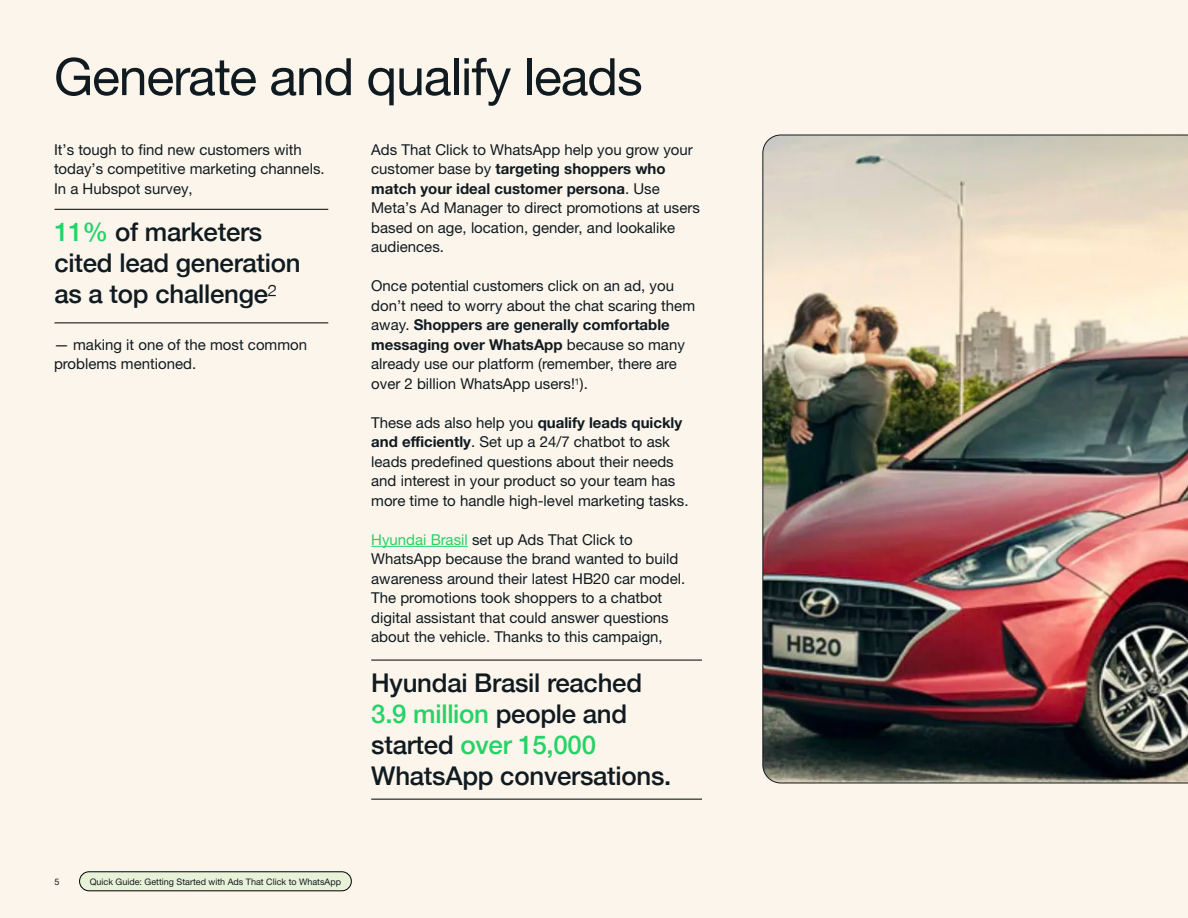
<style>
.page{position:relative;width:1188px;height:918px;background:#fcf5eb}
.page>*{position:absolute;margin:0;border:0;box-sizing:border-box;transform-origin:0 0}
.t1{font:51.6px "Helvetica Neue World 55 Roman";letter-spacing:-.02em;color:#101b21}
.t2{font:500 25.8px/30.9px "Helvetica Neue";letter-spacing:-.01em;color:#101b21}
.t3{font:15px/19.5px "Helvetica Neue World 55 Roman";color:#101b21}
.t4{font:700 15px/19.5px "Helvetica Neue World 75";color:#101b21}
.t5{font:9px "Helvetica Neue World 55 Roman";color:#101b21}
.s1{font-family:"Helvetica Neue World 55 Roman";font-weight:400}
.s2{font-family:"Helvetica Neue";font-weight:300}
.s3{font-family:"Helvetica Neue World 75";font-weight:700}
.s4{color:#25d366}
.s5{font-weight:300}
</style>
<div class="page">
<div style="left:80px;top:872px;width:271px;height:19px;background:#e8f2d8;border-radius:10px"></div>
<div style="left:79px;top:872px;width:273px;height:19px;border:1px solid #000;border-radius:10px"></div>
<hr style="left:371px;top:546px;width:97px;height:1px;background:#25d366">
<hr style="left:54px;top:209px;width:274px;height:1px;background:#000">
<hr style="left:54px;top:323px;width:274px;height:1px;background:#000">
<hr style="left:371px;top:660px;width:331px;height:1px;background:#000">
<hr style="left:371px;top:799px;width:331px;height:1px;background:#000">
<img style="left:762px;top:134px;width:426px;height:650px">
<h1 class="t1" style="left:54px;top:47px;width:590px">Generate and qualify leads</h1>
<p class="t3" style="left:54px;top:140px;width:272px">It’s tough to find new customers with today’s competitive marketing channels.<br>In a Hubspot survey,</p>
<p class="t3" style="left:371px;top:140px;width:323px">Ads That Click to WhatsApp help you grow your</p>
<p class="t4" style="left:371px;top:159px;width:296px"><span class="s1">customer base by</span> targeting shoppers who match your ideal customer persona<span class="s1">. Use</span></p>
<p class="t3" style="left:371px;top:198px;width:330px">Meta’s Ad Manager to direct promotions at users based on age, location, gender, and lookalike audiences.</p>
<p class="t3" style="left:371px;top:276px;width:325px">Once potential customers click on an ad, you don’t need to worry about the chat scaring them</p>
<p class="t4" style="left:371px;top:315px;width:315px"><span class="s1">away.</span> Shoppers are generally comfortable messaging over WhatsApp <span class="s1">because so many</span></p>
<p class="t3" style="left:371px;top:354px;width:307px">already use our platform (remember, there are over 2 billion WhatsApp users!<span class="s2">¹</span>).</p>
<p class="t3" style="left:371px;top:413px;width:319px">These ads also help you <span class="s3">qualify leads quickly and efficiently</span>. Set up a 24/7 chatbot to ask leads predefined questions about their needs and interest in your product so your team has more time to handle high-level marketing tasks.</p>
<p class="t3" style="left:371px;top:530px;width:316px"><span class="s4">Hyundai Brasil</span> set up Ads That Click to WhatsApp because the brand wanted to build awareness around their latest HB20 car model.<br>The promotions took shoppers to a chatbot digital assistant that could answer questions about the vehicle. Thanks to this campaign,</p>
<h2 class="t2" style="left:54px;top:214px;width:248px"><span class="s4">11%</span> of marketers cited lead generation as a top challenge<span class="s5">²</span></h2>
<p class="t3" style="left:54px;top:335px;width:255px">— making it one of the most common problems mentioned.</p>
<h2 class="t2" style="left:371px;top:665px;width:302px">Hyundai Brasil reached<br><span class="s4">3.9 million</span> people and started <span class="s4">over 15,000<br></span>WhatsApp conversations.</h2>
<p class="t5" style="left:54px;top:876px;width:7px">5</p>
<p class="t5" style="left:90px;top:876px;width:253px">Quick Guide: Getting Started with Ads That Click to WhatsApp</p>
</div>
